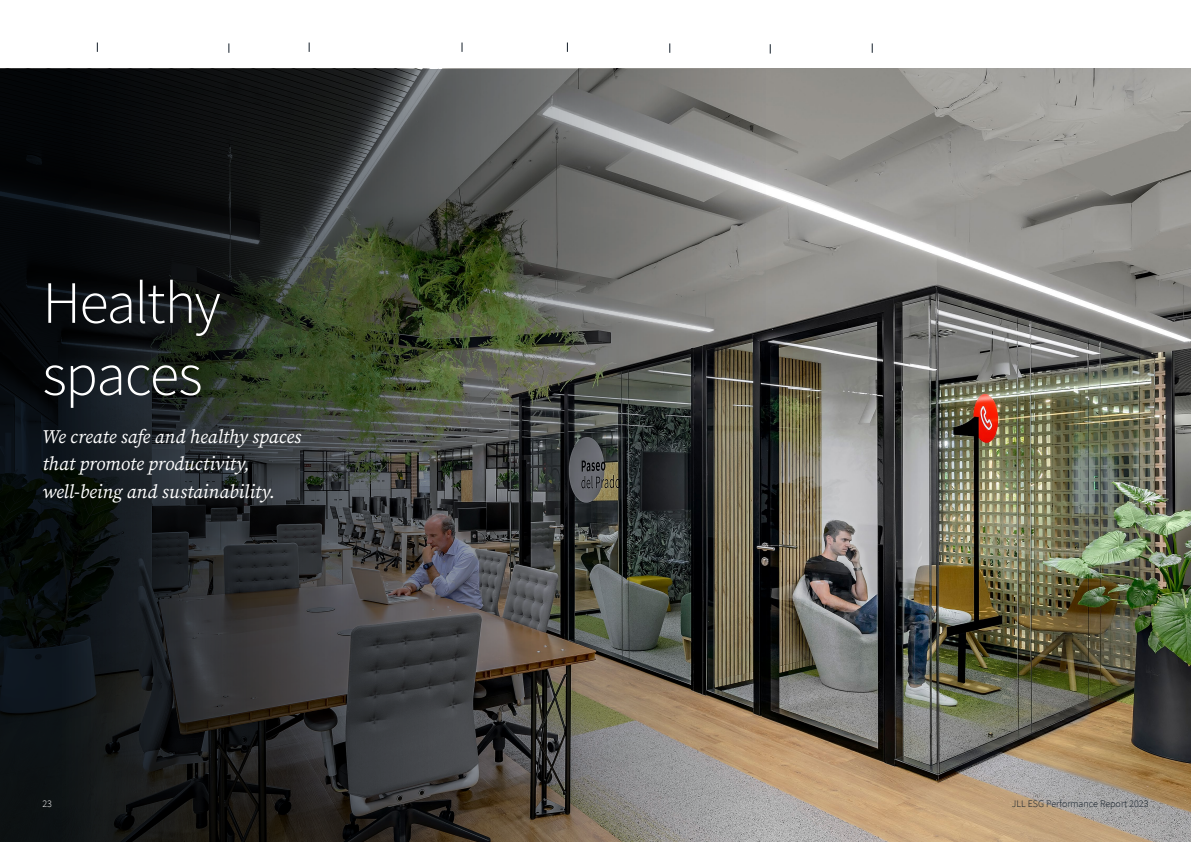
<style>
.page{position:relative;width:1191px;height:842px;background:#fff}
.page>*{position:absolute;margin:0;border:0;box-sizing:border-box;transform-origin:0 0}
.t1{font:300 60px/72px "Source Sans Pro";letter-spacing:-.025em;color:#fff}
.t2{font:italic 19px/27.6px "Source Serif Pro";letter-spacing:-.005em;color:#fff}
.t3{font:300 10px "Source Sans Pro";color:#131e29}
.t4{font:300 10px "Source Sans Pro";color:#fff}
</style>
<div class="page">
<img style="left:771px;top:69px;width:420px;height:773px">
<img style="left:0;top:69px;width:771px;height:773px">
<h1 class="t1" style="left:43px;top:267px;width:180px">Healthy spaces</h1>
<p class="t2" style="left:43px;top:422px;width:260px">We create safe and healthy spaces that promote productivity, well-being and sustainability.</p>
<p class="t4" style="left:43px;top:797px;width:11px">23</p>
<p class="t3" style="left:1011px;top:797px;width:138px">JLL ESG Performance Report 2023</p>
</div>
